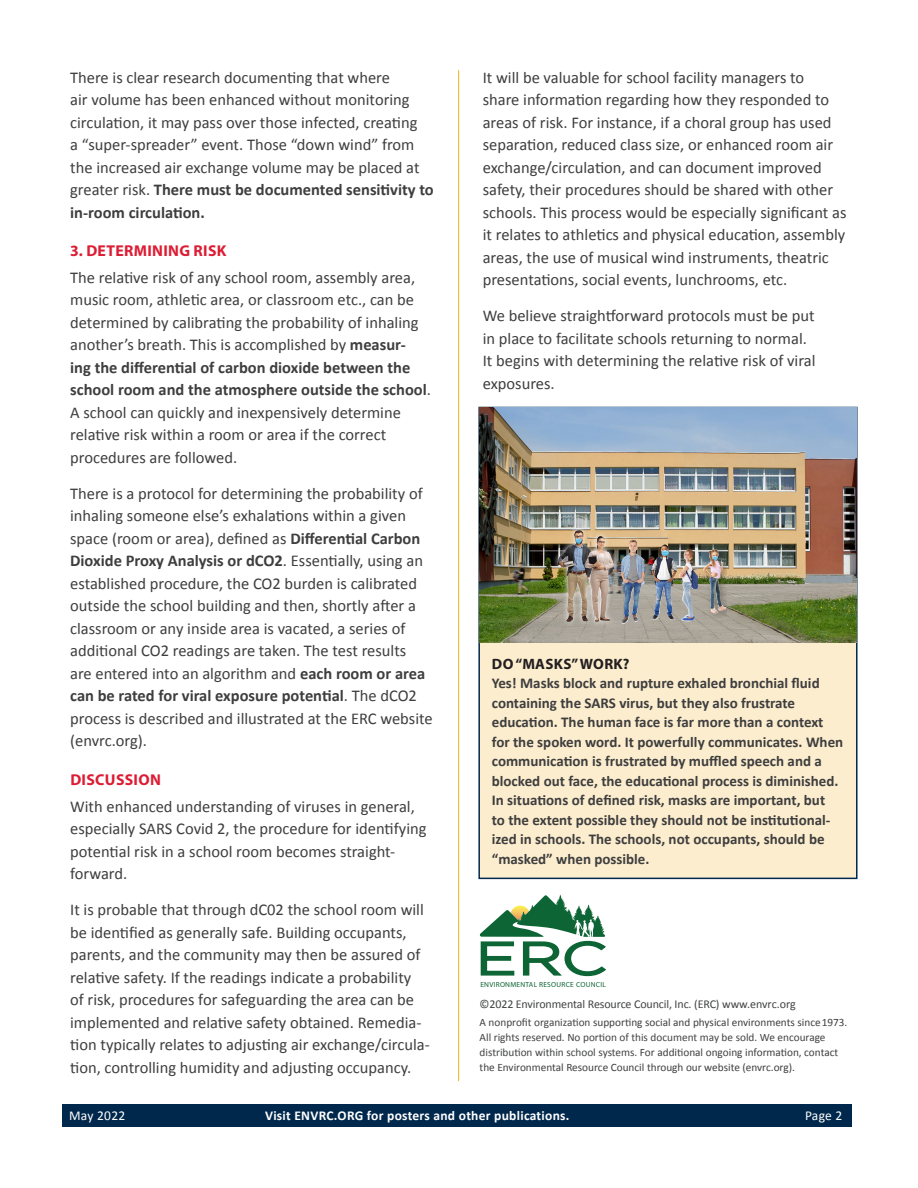
<style>
.page{position:relative;width:918px;height:1188px;background:#fff}
.page>*{position:absolute;margin:0;border:0;box-sizing:border-box;transform-origin:0 0}
.Text_blue_style{font:16.5px/22.5px "Calibri";color:#3e3e3f}
.Subhead_red{font:700 15.75px "Myriad Pro";letter-spacing:.02em;color:#dc1d34}
.Text_blue_style-2{font:700 15px/19.5px "Calibri";color:#3e3e3f}
.Text_blue_style-3{font:700 15px "Myriad Pro";letter-spacing:.02em;color:#231f20}
.t1{font:700 13.5px "Calibri";letter-spacing:.02em;color:#fff}
.t2{font:13.5px "Calibri";letter-spacing:.02em;color:#fff}
.Body_text{font:12px "Calibri";letter-spacing:-.01em;color:#414243}
.Body_text-2{font:11.25px/15px "Calibri";color:#3e3e3f}
.t3{font:7.35px "Myriad Pro";letter-spacing:.035em;color:#0d6434}
.s1{font-weight:700}
.s2{color:#414243}
</style>
<div class="page">
<div style="left:63px;top:1104px;width:789px;height:23px;background:#00284c"></div>
<div style="left:478px;top:407px;width:380px;height:472px;background:#fcedce;border:2px solid #00284c"></div>
<hr style="left:458px;top:70px;width:1px;height:1011px;background:#efb211">
<svg style="left:480px;top:895px;width:127px;height:82px"></svg>
<img style="left:479px;top:408px;width:377px;height:235px">
<div style="left:553px;top:525px;width:66px;height:102px;background:#fff;opacity:.75"></div>
<img style="left:562px;top:530px;width:17px;height:25px">
<svg style="left:575px;top:538px;width:8px;height:6px"></svg>
<div style="left:701px;top:545px;width:25px;height:73px;background:#231f20;opacity:.35"></div>
<img style="left:703px;top:549px;width:12px;height:26px">
<svg style="left:713px;top:556px;width:6px;height:5px"></svg>
<img style="left:621px;top:540px;width:11px;height:48px">
<img style="left:651px;top:545px;width:13px;height:44px">
<svg style="left:661px;top:550px;width:7px;height:6px"></svg>
<p class="Text_blue_style" style="left:70px;top:66px;width:365px">There is clear research documenting that where<br>air volume has been enhanced without monitoring circulation, it may pass over those infected, creating<br>a “super-spreader” event. Those “down wind” from the increased air exchange volume may be placed at greater risk. <span class="s1">There must be documented sensitivity to in-room circulation.</span></p>
<p class="Subhead_red" style="left:70px;top:240px;width:158px">3. DETERMINING RISK</p>
<p class="Text_blue_style" style="left:70px;top:266px;width:362px">The relative risk of any school room, assembly area, music room, athletic area, or classroom etc., can be determined by calibrating the probability of inhaling another’s breath. This is accomplished by <span class="s1">measur-<br>ing the differential of carbon dioxide between the school room and the atmosphere outside the school</span>.<br>A school can quickly and inexpensively determine relative risk within a room or area if the correct procedures are followed.</p>
<p class="Text_blue_style" style="left:70px;top:482px;width:364px">There is a protocol for determining the probability of inhaling someone else’s exhalations within a given space (room or area), defined as <span class="s1">Differential Carbon Dioxide Proxy Analysis or dCO2</span>. Essentially, using an established procedure, the CO2 burden is calibrated outside the school building and then, shortly after a classroom or any inside area is vacated, a series of additional CO2 readings are taken. The test results<br>are entered into an algorithm and <span class="s1">each room or area can be rated for viral exposure potential</span>. The dCO2 process is described and illustrated at the ERC website (envrc.org).</p>
<p class="Subhead_red" style="left:70px;top:769px;width:92px">DISCUSSION</p>
<p class="Text_blue_style" style="left:70px;top:795px;width:358px">With enhanced understanding of viruses in general, especially SARS Covid 2, the procedure for identifying potential risk in a school room becomes straight&shy;forward.</p>
<p class="Text_blue_style" style="left:70px;top:899px;width:361px">It is probable that through dC02 the school room will be identified as generally safe. Building occupants, parents, and the community may then be assured of relative safety. If the readings indicate a probability<br>of risk, procedures for safeguarding the area can be implemented and relative safety obtained. Remedia&shy;tion typically relates to adjusting air exchange/circula&shy;tion, controlling humidity and adjusting occupancy.</p>
<p class="Text_blue_style" style="left:483px;top:66px;width:365px">It will be valuable for school facility managers to<br>share information regarding how they responded to areas of risk. For instance, if a choral group has used separation, reduced class size, or enhanced room air exchange/circulation, and can document improved safety, their procedures should be shared with other schools. This process would be especially significant as it relates to athletics and physical education, assembly areas, the use of musical wind instruments, theatric presentations, social events, lunchrooms, etc.</p>
<p class="Text_blue_style" style="left:483px;top:304px;width:334px">We believe straightforward protocols must be put in place to facilitate schools returning to normal.<br>It begins with determining the relative risk of viral exposures.</p>
<p class="Text_blue_style-3" style="left:492px;top:654px;width:139px">DO “MASKS” WORK?</p>
<p class="Text_blue_style-2" style="left:492px;top:673px;width:353px">Yes! Masks block and rupture exhaled bronchial fluid containing the SARS virus, but they also frustrate education. The human face is far more than a context for the spoken word. It powerfully communicates. When communication is frustrated by muffled speech and a blocked out face, the educational process is diminished.<br>In situations of defined risk, masks are important, but<br>to the extent possible they should not be institutional&shy;ized in schools. The schools, not occupants, should be “masked” when possible.</p>
<p class="t3" style="left:480px;top:980px;width:127px">ENVIRONMENTAL RESOURCE COUNCIL</p>
<p class="Body_text" style="left:480px;top:996px;width:318px">©2022 Environmental Resource Council, Inc. (ERC) www.envrc.org</p>
<p class="Body_text-2" style="left:480px;top:1015px;width:369px"><span class="s2">A nonprofit organization</span> supporting social and physical environments since1973<span class="s2">.<br>All rights reserved. No portion of this document may be sold. We encourage distribution within school systems.</span> For additional ongoing information, contact the Environmental Resource Council through our website (envrc.org).</p>
<p class="t2" style="left:69px;top:1107px;width:58px">May 2022</p>
<p class="t1" style="left:265px;top:1107px;width:306px">Visit ENVRC.ORG for posters and other publications.</p>
<p class="t2" style="left:805px;top:1107px;width:39px">Page 2</p>
</div>
